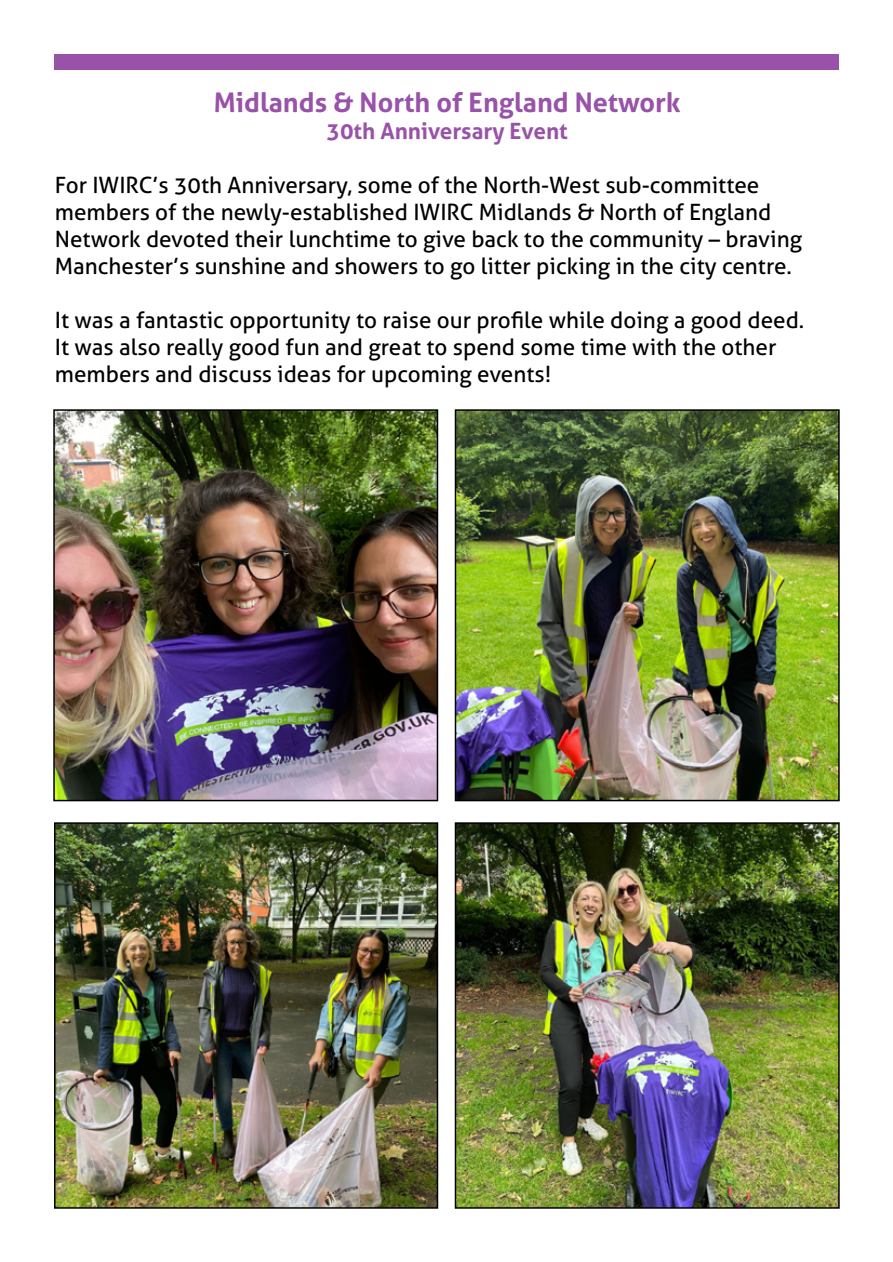
<style>
.page{position:relative;width:893px;height:1262px;background:#fff}
.page>*{position:absolute;margin:0;border:0;box-sizing:border-box;transform-origin:0 0}
.t1{font:700 27px "Aller";color:#9952a9}
.t2{font:22.5px/27px "Aller";color:#000}
.t3{font:700 22.5px "Aller";color:#9952a9}
</style>
<div class="page">
<div style="left:54px;top:54px;width:784px;height:15px;background:#9952a9"></div>
<img style="left:56px;top:412px;width:379px;height:386px">
<div style="left:53px;top:409px;width:385px;height:392px;border:2px solid #000"></div>
<img style="left:57px;top:825px;width:378px;height:380px">
<div style="left:54px;top:822px;width:384px;height:386px;border:2px solid #000"></div>
<img style="left:457px;top:412px;width:379px;height:386px">
<div style="left:454px;top:409px;width:385px;height:392px;border:2px solid #000"></div>
<img style="left:457px;top:825px;width:379px;height:380px">
<div style="left:454px;top:822px;width:385px;height:386px;border:2px solid #000"></div>
<p class="t1" style="left:214px;top:86px;width:468px">Midlands &amp; North of England Network</p>
<p class="t3" style="left:326px;top:117px;width:243px">30th Anniversary Event</p>
<p class="t2" style="left:55px;top:172px;width:748px">For IWIRC’s 30th Anniversary, some of the North-West sub-committee members of the newly-established IWIRC Midlands &amp; North of England Network devoted their lunchtime to give back to the community – braving Manchester’s sunshine and showers to go litter picking in the city centre.</p>
<p class="t2" style="left:55px;top:307px;width:751px">It was a fantastic opportunity to raise our profile while doing a good deed.<br>It was also really good fun and great to spend some time with the other members and discuss ideas for upcoming events!</p>
</div>
